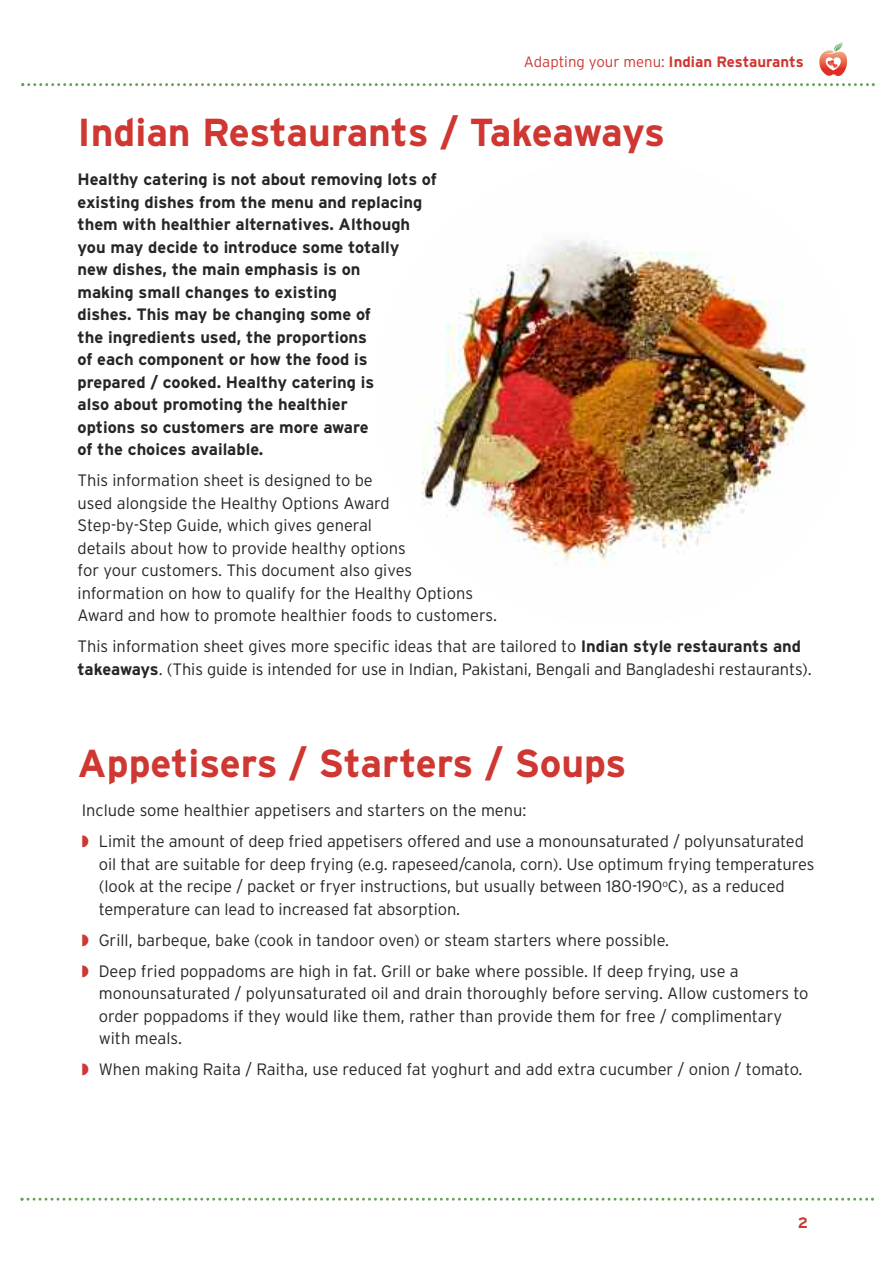
<style>
.page{position:relative;width:893px;height:1263px;background:#fff}
.page>*{position:absolute;margin:0;border:0;box-sizing:border-box;transform-origin:0 0}
.t1{font:700 39px "Interstate";letter-spacing:-.005em;color:#ce3732}
.t2{font:300 16.5px/22.5px "Interstate";letter-spacing:-.005em;color:#272627}
.t3{font:700 16.5px/22.5px "Interstate";color:#272627}
.t4{font:300 15px "Interstate";color:#ce3732}
.t5{font:700 15px "Interstate";color:#ce3732}
.s1{font-weight:700}
.s2{color:#ce3732}
</style>
<div class="page">
<svg style="left:21px;top:1198px;width:853px;height:3px"></svg>
<svg style="left:819px;top:41px;width:28px;height:35px"></svg>
<svg style="left:21px;top:83px;width:854px;height:3px"></svg>
<img style="left:376px;top:158px;width:480px;height:467px;border-radius:50%">
<p class="t4" style="left:524px;top:53px;width:281px">Adapting your menu: <span class="s1">Indian Restaurants</span></p>
<h1 class="t1" style="left:78px;top:109px;width:589px">Indian Restaurants / Takeaways</h1>
<p class="t3" style="left:78px;top:168px;width:361px">Healthy catering is not about removing lots of existing dishes from the menu and replacing them with healthier alternatives. Although you may decide to introduce some totally<br>new dishes, the main emphasis is on<br>making small changes to existing<br>dishes. This may be changing some of<br>the ingredients used, the proportions<br>of each component or how the food is prepared / cooked. Healthy catering is<br>also about promoting the healthier<br>options so customers are more aware<br>of the choices available.</p>
<p class="t2" style="left:78px;top:469px;width:421px">This information sheet is designed to be<br>used alongside the Healthy Options Award<br>Step-by-Step Guide, which gives general<br>details about how to provide healthy options<br>for your customers. This document also gives information on how to qualify for the Healthy Options Award and how to promote healthier foods to customers.</p>
<p class="t2" style="left:78px;top:635px;width:736px">This information sheet gives more specific ideas that are tailored to <span class="s1">Indian style restaurants and takeaways</span>. (This guide is intended for use in Indian, Pakistani, Bengali and Bangladeshi restaurants).</p>
<h1 class="t1" style="left:78px;top:741px;width:551px">Appetisers / Starters / Soups</h1>
<p class="t2" style="left:82px;top:795px;width:724px;line-height:31px">Include some healthier appetisers and starters on the menu:<br><span class="s2">◗</span> Limit the amount of deep fried appetisers offered and use a monounsaturated / polyunsaturated</p>
<p class="t2" style="left:99px;top:853px;width:717px">oil that are suitable for deep frying (e.g. rapeseed/canola, corn). Use optimum frying temperatures (look at the recipe / packet or fryer instructions, but usually between 180-190<sup>o</sup>C), as a reduced temperature can lead to increased fat absorption.</p>
<p class="t2" style="left:82px;top:925px;width:658px;line-height:31px"><span class="s2">◗</span> Grill, barbeque, bake (cook in tandoor oven) or steam starters where possible.<br><span class="s2">◗</span> Deep fried poppadoms are high in fat. Grill or bake where possible. If deep frying, use a</p>
<p class="t2" style="left:99px;top:982px;width:711px">monounsaturated / polyunsaturated oil and drain thoroughly before serving. Allow customers to order poppadoms if they would like them, rather than provide them for free / complimentary with meals.</p>
<p class="t2" style="left:82px;top:1058px;width:722px"><span class="s2">◗</span> When making Raita / Raitha, use reduced fat yoghurt and add extra cucumber / onion / tomato.</p>
<p class="t5" style="left:798px;top:1214px;width:12px">2</p>
</div>
